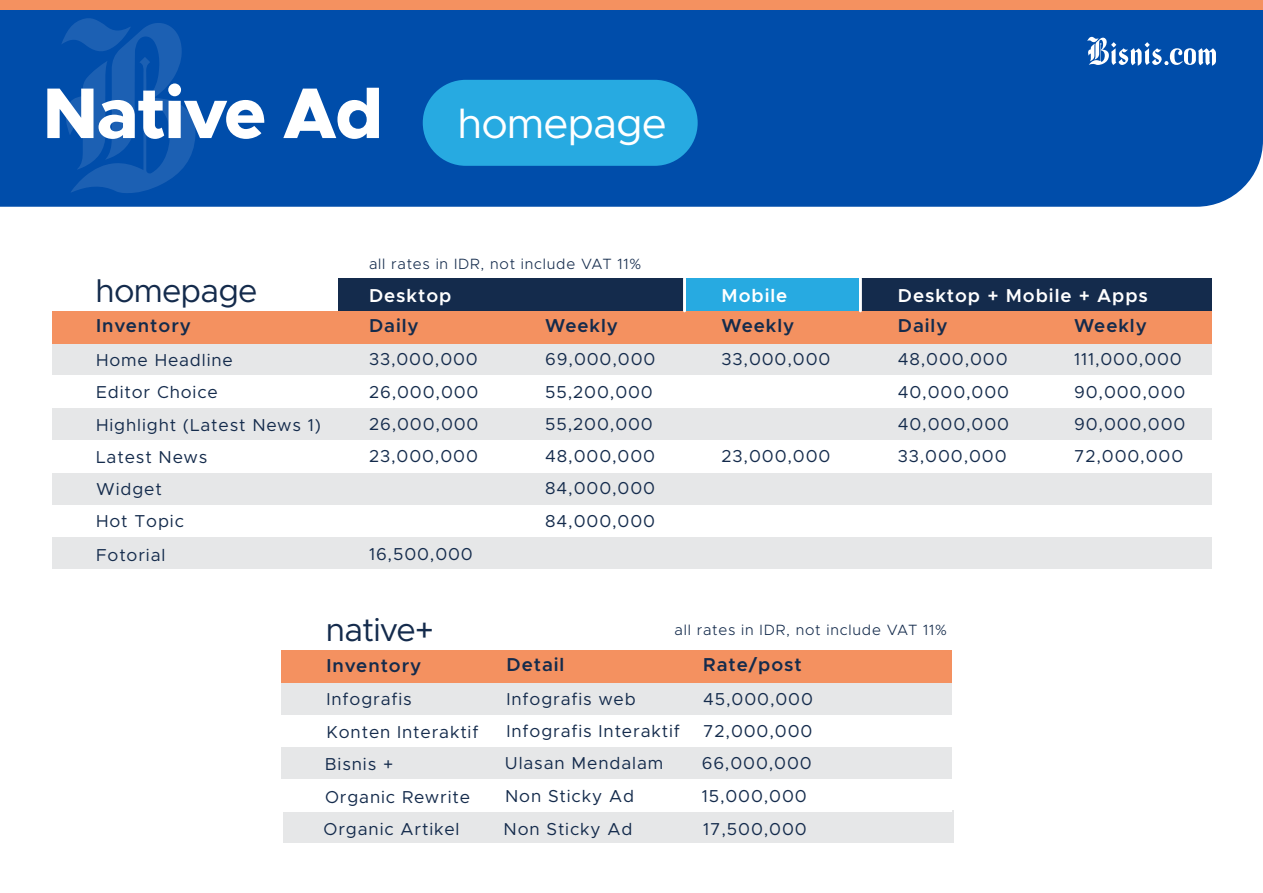
<style>
.page{position:relative;width:1263px;height:893px;background:#fff}
.page>*{position:absolute;margin:0;border:0;box-sizing:border-box;transform-origin:0 0}
.t1{font:800 72px "Metropolis";letter-spacing:-.025em;color:#fff}
.t2{font:32.55px "Metropolis";letter-spacing:-.025em;color:#142b4c}
.t3{font:600 18.75px "Metropolis";letter-spacing:.05em;color:#142b4c}
.t4{font:600 18.75px "Metropolis";letter-spacing:.05em;color:#fff}
.t5{font:17.25px/32.2px "Metropolis";letter-spacing:.05em;color:#142b4c}
.t6{font:300 14.85px "Metropolis";letter-spacing:.05em;color:#142b4c}
.s1{font-weight:400;font-size:42px}
</style>
<div class="page">
<div style="left:0;top:10px;width:1263px;height:197px;background:#004daa"></div>
<svg style="left:61px;top:18px;width:134px;height:175px"></svg>
<div style="left:282px;top:683px;width:670px;height:32px;background:#e6e7e8"></div>
<div style="left:282px;top:650px;width:670px;height:33px;background:#f49160"></div>
<div style="left:282px;top:747px;width:670px;height:33px;background:#e6e7e8"></div>
<div style="left:284px;top:810px;width:670px;height:32px;background:#e6e7e8"></div>
<div style="left:282px;top:780px;width:670px;height:32px;background:#fff"></div>
<svg style="left:1087px;top:37px;width:129px;height:29px"></svg>
<div style="left:423px;top:80px;width:275px;height:86px;background:#27aae1;border-radius:43px"></div>
<div style="left:52px;top:343px;width:1159px;height:33px;background:#e6e7e8"></div>
<div style="left:52px;top:311px;width:1159px;height:32px;background:#f49160"></div>
<div style="left:338px;top:278px;width:873px;height:33px;background:#142b4c"></div>
<div style="left:52px;top:408px;width:1159px;height:32px;background:#e6e7e8"></div>
<div style="left:52px;top:473px;width:1159px;height:32px;background:#e6e7e8"></div>
<div style="left:52px;top:537px;width:1159px;height:33px;background:#e6e7e8"></div>
<hr style="left:683px;top:278px;width:3px;height:33px;background:#fff">
<hr style="left:859px;top:278px;width:3px;height:33px;background:#fff">
<div style="left:686px;top:278px;width:173px;height:33px;background:#27aae1"></div>
<div style="left:0;top:0;width:1263px;height:10px;background:#f49160"></div>
<h1 class="t1" style="left:43px;top:67px;width:626px">Native Ad <span class="s1">homepage</span></h1>
<h2 class="t2" style="left:96px;top:270px;width:164px">homepage</h2>
<p class="t3" style="left:96px;top:314px;width:96px">Inventory</p>
<p class="t5" style="left:96px;top:344px;width:138px">Home Headline</p>
<p class="t5" style="left:96px;top:376px;width:226px">Editor Choice<br>Highlight (Latest News 1)<br>Latest News<br>Widget<br>Hot Topic<br>Fotorial</p>
<p class="t6" style="left:369px;top:255px;width:274px">all rates in IDR, not include VAT 11%</p>
<p class="t4" style="left:369px;top:283px;width:84px">Desktop</p>
<p class="t4" style="left:721px;top:283px;width:67px">Mobile</p>
<p class="t4" style="left:898px;top:283px;width:252px">Desktop + Mobile + Apps</p>
<p class="t3" style="left:369px;top:313px;width:51px">Daily</p>
<p class="t5" style="left:369px;top:343px;width:111px;text-align:justify">33,000,000<br>26,000,000<br>26,000,000<br>23,000,000</p>
<p class="t5" style="left:369px;top:538px;width:105px">16,500,000</p>
<p class="t3" style="left:545px;top:313px;width:74px">Weekly</p>
<p class="t5" style="left:545px;top:343px;width:112px">69,000,000<br>55,200,000<br>55,200,000<br>48,000,000<br>84,000,000<br>84,000,000</p>
<p class="t3" style="left:721px;top:313px;width:74px">Weekly</p>
<p class="t5" style="left:721px;top:343px;width:110px">33,000,000</p>
<p class="t5" style="left:721px;top:440px;width:110px">23,000,000</p>
<p class="t3" style="left:898px;top:313px;width:51px">Daily</p>
<p class="t5" style="left:898px;top:343px;width:113px;text-align:justify">48,000,000<br>40,000,000<br>40,000,000<br>33,000,000</p>
<p class="t3" style="left:1074px;top:313px;width:74px">Weekly</p>
<p class="t5" style="left:1074px;top:343px;width:113px">111,000,000<br>90,000,000<br>90,000,000<br>72,000,000</p>
<h2 class="t2" style="left:326px;top:610px;width:110px">native+</h2>
<p class="t6" style="left:675px;top:621px;width:274px">all rates in IDR, not include VAT 11%</p>
<p class="t3" style="left:326px;top:653px;width:96px">Inventory</p>
<p class="t5" style="left:326px;top:683px;width:87px">Infografis</p>
<p class="t5" style="left:326px;top:716px;width:153px">Konten Interaktif</p>
<p class="t3" style="left:506px;top:653px;width:59px">Detail</p>
<p class="t5" style="left:506px;top:682px;width:175px">Infografis web<br>Infografis Interaktif</p>
<p class="t3" style="left:703px;top:653px;width:100px">Rate/post</p>
<p class="t5" style="left:703px;top:682px;width:111px">45,000,000<br>72,000,000</p>
<p class="t5" style="left:325px;top:748px;width:70px">Bisnis +</p>
<p class="t5" style="left:505px;top:747px;width:160px">Ulasan Mendalam</p>
<p class="t5" style="left:702px;top:747px;width:112px;line-height:32.7px">66,000,000<br>15,000,000<br>17,500,000</p>
<p class="t5" style="left:503px;top:780px;width:132px">Non Sticky Ad<br>Non Sticky Ad</p>
<p class="t5" style="left:323px;top:781px;width:148px">Organic Rewrite<br>Organic Artikel</p>
</div>
